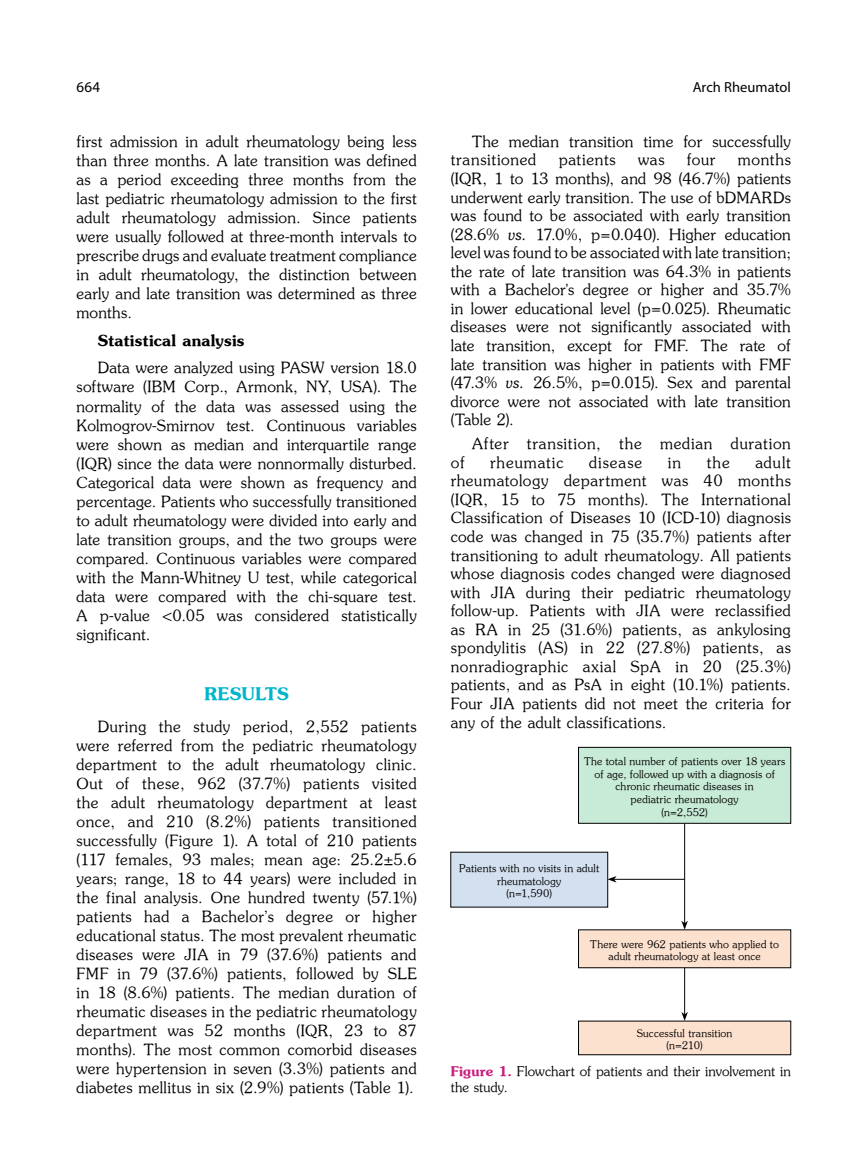
<style>
.page{position:relative;width:859px;height:1170px;background:#fff}
.page>*{position:absolute;margin:0;border:0;box-sizing:border-box;transform-origin:0 0}
.t1{font:17.4px "Souvenir Turk B";letter-spacing:.02em;color:#00b5cc}
.t2{font:15.45px/19px "Souvenir Turk";letter-spacing:.025em;color:#000;text-align:justify}
.t3{font:15.45px "Souvenir Turk";letter-spacing:.045em;color:#000}
.t4{font:15.45px "Souvenir Turk B";letter-spacing:.015em;color:#000}
.t5{font:15.45px "Souvenir Turk";letter-spacing:.055em;color:#000}
.t6{font:15.45px "Souvenir Turk";letter-spacing:.065em;color:#000}
.t7{font:15px "Myriad Pro";color:#000}
.t8{font:14.55px "Myriad Pro";color:#000}
.t9{font:13.35px/16px "Souvenir Turk";letter-spacing:.01em;color:#000}
.t10{font:10.5px/12.6px "Souvenir Turk";letter-spacing:.015em;color:#000;text-align:center}
.s1{font-family:"Souvenir Turk I"}
.s2{font-family:"Souvenir Turk B";color:#c81e7c}
</style>
<div class="page">
<div style="left:578px;top:747px;width:213px;height:76px;background:#c8ebd7"></div>
<div style="left:578px;top:747px;width:213px;height:76px;border:1px solid #000"></div>
<div style="left:578px;top:929px;width:213px;height:38px;background:#fde1cf"></div>
<div style="left:451px;top:852px;width:157px;height:55px;background:#d3e0ef"></div>
<div style="left:578px;top:1020px;width:213px;height:34px;background:#fde1cf"></div>
<hr style="left:684px;top:823px;width:1px;height:100px;background:#000">
<svg style="left:681px;top:920px;width:7px;height:9px"></svg>
<hr style="left:684px;top:967px;width:1px;height:47px;background:#000">
<svg style="left:681px;top:1011px;width:7px;height:9px"></svg>
<hr style="left:614px;top:879px;width:71px;height:1px;background:#000">
<svg style="left:608px;top:876px;width:8px;height:6px"></svg>
<p class="t7" style="left:77px;top:78px;width:25px">664</p>
<p class="t8" style="left:693px;top:78px;width:100px">Arch Rheumatol</p>
<p class="t2" style="left:77px;top:131px;width:342px">first admission in adult rheumatology being less than three months. A late transition was defined as a period exceeding three months from the last pediatric rheumatology admission to the first adult rheumatology admission. Since patients were usually followed at three-month intervals to prescribe drugs and evaluate treatment compliance in adult rheumatology, the distinction between early and late transition was determined as three months.</p>
<p class="t4" style="left:98px;top:330px;width:148px">Statistical analysis</p>
<p class="t2" style="left:77px;top:358px;width:342px;text-indent:21px">Data were analyzed using PASW version 18.0 software (IBM Corp., Armonk, NY, USA). The normality of the data was assessed using the Kolmogrov-Smirnov test. Continuous variables were shown as median and interquartile range (IQR) since the data were nonnormally disturbed.<br>Categorical data were shown as frequency and percentage. Patients who successfully transitioned to adult rheumatology were divided into early and late transition groups, and the two groups were compared. Continuous variables were compared with the Mann-Whitney U test, while categorical data were compared with the chi-square test.<br>A p-value &lt;0.05 was considered statistically significant.</p>
<p class="t1" style="left:204px;top:682px;width:86px">RESULTS</p>
<p class="t2" style="left:77px;top:716px;width:342px;text-indent:21px">During the study period, 2,552 patients were referred from the pediatric rheumatology department to the adult rheumatology clinic.<br>Out of these, 962 (37.7%) patients visited the adult rheumatology department at least once, and 210 (8.2%) patients transitioned successfully (Figure 1). A total of 210 patients (117 females, 93 males; mean age: 25.2±5.6 years; range, 18 to 44 years) were included in the final analysis. One hundred twenty (57.1%) patients had a Bachelor’s degree or higher educational status. The most prevalent rheumatic diseases were JIA in 79 (37.6%) patients and FMF in 79 (37.6%) patients, followed by SLE in 18 (8.6%) patients. The median duration of rheumatic diseases in the pediatric rheumatology department was 52 months (IQR, 23 to 87 months). The most common comorbid diseases were hypertension in seven (3.3%) patients and diabetes mellitus in six (2.9%) patients (Table 1).</p>
<p class="t2" style="left:451px;top:132px;width:342px;line-height:18.6px;text-indent:21px">The median transition time for successfully transitioned</p>
<p class="t3" style="left:559px;top:150px;width:58px">patients</p>
<p class="t2" style="left:638px;top:150px;width:28px">was</p>
<p class="t2" style="left:687px;top:150px;width:30px">four</p>
<p class="t2" style="left:451px;top:150px;width:342px;line-height:18.6px;text-indent:287px">months (IQR, 1 to 13 months), and 98 (46.7%) patients underwent early transition. The use of bDMARDs was found to be associated with early transition (28.6% <span class="s1">vs.</span> 17.0%, p=0.040). Higher education level was found to be associated with late transition; the rate of late transition was 64.3% in patients with a Bachelor's degree or higher and 35.7% in lower educational level (p=0.025). Rheumatic diseases were not significantly associated with late transition, except for FMF. The rate of late transition was higher in patients with FMF (47.3% <span class="s1">vs.</span> 26.5%, p=0.015). Sex and parental divorce were not associated with late transition (Table 2).</p>
<p class="t3" style="left:472px;top:434px;width:320px">After transition, the median duration</p>
<p class="t2" style="left:451px;top:452px;width:15px">of</p>
<p class="t5" style="left:490px;top:453px;width:75px">rheumatic</p>
<p class="t6" style="left:589px;top:453px;width:55px">disease</p>
<p class="t2" style="left:668px;top:452px;width:15px">in</p>
<p class="t2" style="left:707px;top:452px;width:24px">the</p>
<p class="t2" style="left:451px;top:452px;width:342px;line-height:18.6px;text-indent:305px">adult rheumatology department was 40 months (IQR, 15 to 75 months). The International Classification of Diseases 10 (ICD-10) diagnosis code was changed in 75 (35.7%) patients after transitioning to adult rheumatology. All patients whose diagnosis codes changed were diagnosed with JIA during their pediatric rheumatology follow-up. Patients with JIA were reclassified as RA in 25 (31.6%) patients, as ankylosing spondylitis (AS) in 22 (27.8%) patients, as nonradiographic axial SpA in 20 (25.3%) patients, and as PsA in eight (10.1%) patients.<br>Four JIA patients did not meet the criteria for any of the adult classifications.</p>
<p class="t10" style="left:584px;top:754px;width:203px">The total number of patients over 18 years of age, followed up with a diagnosis of chronic rheumatic diseases in<br>pediatric rheumatology<br>(n=2,552)</p>
<p class="t10" style="left:459px;top:861px;width:141px">Patients with no visits in adult rheumatology<br>(n=1,590)</p>
<p class="t10" style="left:590px;top:937px;width:190px">There were 962 patients who applied to adult rheumatology at least once</p>
<p class="t10" style="left:637px;top:1026px;width:97px">Successful transition (n=210)</p>
<p class="t9" style="left:451px;top:1062px;width:342px"><span class="s2">Figure 1.</span> Flowchart of patients and their involvement in the study.</p>
</div>
